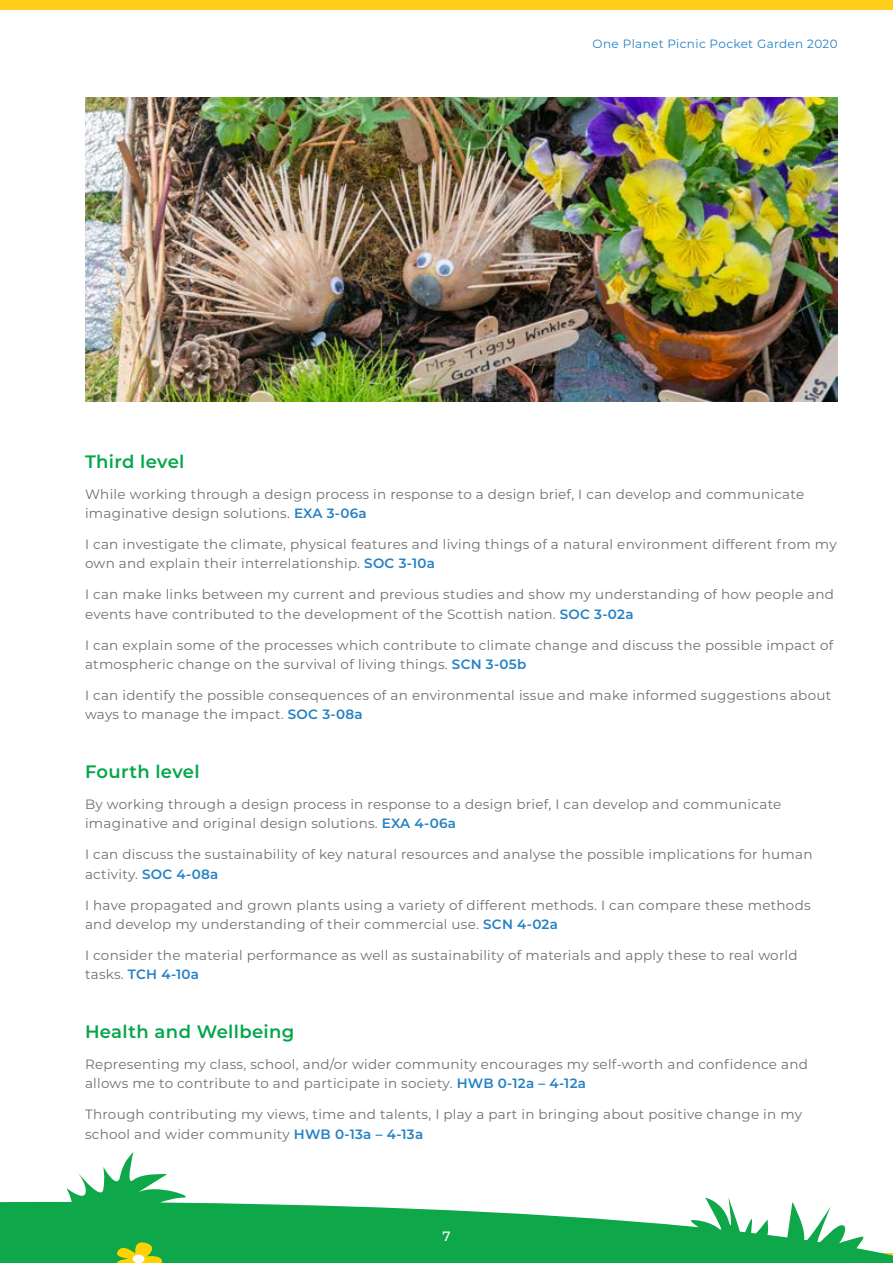
<style>
.page{position:relative;width:893px;height:1263px;background:#fff}
.page>*{position:absolute;margin:0;border:0;box-sizing:border-box;transform-origin:0 0}
.t1{font:600 18px "Montserrat";letter-spacing:.02em;color:#04a64a}
.t2{font:13.5px/19.5px "Montserrat";letter-spacing:.02em;color:#706f6f}
.t3{font:500 13.5px "Montserrat";color:#fff}
.t4{font:12px "Montserrat";letter-spacing:.03em;color:#2581c4}
.s1{font-weight:600;color:#2581c4}
</style>
<div class="page">
<svg style="left:0;top:1152px;width:893px;height:111px"></svg>
<svg style="left:110px;top:1240px;width:57px;height:23px"></svg>
<div style="left:133px;top:1254px;width:12px;height:9px;background:#fff;border-radius:50%"></div>
<div style="left:0;top:0;width:893px;height:10px;background:#ffcd1c"></div>
<img style="left:85px;top:98px;width:753px;height:303px">
<p class="t4" style="left:593px;top:35px;width:247px">One Planet Picnic Pocket Garden 2020</p>
<h1 class="t1" style="left:85px;top:449px;width:101px">Third level</h1>
<p class="t2" style="left:85px;top:483px;width:721px">While working through a design process in response to a design brief, I can develop and communicate imaginative design solutions. <span class="s1">EXA 3-06a</span></p>
<p class="t2" style="left:85px;top:534px;width:753px">I can investigate the climate, physical features and living things of a natural environment different from my own and explain their interrelationship. <span class="s1">SOC 3-10a</span></p>
<p class="t2" style="left:85px;top:584px;width:750px">I can make links between my current and previous studies and show my understanding of how people and events have contributed to the development of the Scottish nation. <span class="s1">SOC 3-02a</span></p>
<p class="t2" style="left:85px;top:635px;width:750px">I can explain some of the processes which contribute to climate change and discuss the possible impact of atmospheric change on the survival of living things. <span class="s1">SCN 3-05b</span></p>
<p class="t2" style="left:85px;top:685px;width:748px">I can identify the possible consequences of an environmental issue and make informed suggestions about ways to manage the impact. <span class="s1">SOC 3-08a</span></p>
<h1 class="t1" style="left:85px;top:759px;width:116px">Fourth level</h1>
<p class="t2" style="left:85px;top:794px;width:698px">By working through a design process in response to a design brief, I can develop and communicate imaginative and original design solutions. <span class="s1">EXA 4-06a</span></p>
<p class="t2" style="left:85px;top:844px;width:729px">I can discuss the sustainability of key natural resources and analyse the possible implications for human activity. <span class="s1">SOC 4-08a</span></p>
<p class="t2" style="left:85px;top:894px;width:727px">I have propagated and grown plants using a variety of different methods. I can compare these methods and develop my understanding of their commercial use. <span class="s1">SCN 4-02a</span></p>
<p class="t2" style="left:85px;top:945px;width:714px">I consider the material performance as well as sustainability of materials and apply these to real world tasks. <span class="s1">TCH 4-10a</span></p>
<h1 class="t1" style="left:85px;top:1019px;width:211px">Health and Wellbeing</h1>
<p class="t2" style="left:85px;top:1054px;width:724px">Representing my class, school, and/or wider community encourages my self-worth and confidence and allows me to contribute to and participate in society. <span class="s1">HWB 0-12a – 4-12a</span></p>
<p class="t2" style="left:85px;top:1104px;width:719px">Through contributing my views, time and talents, I play a part in bringing about positive change in my school and wider community <span class="s1">HWB 0-13a – 4-13a</span></p>
<p class="t3" style="left:443px;top:1226px;width:10px">7</p>
</div>
